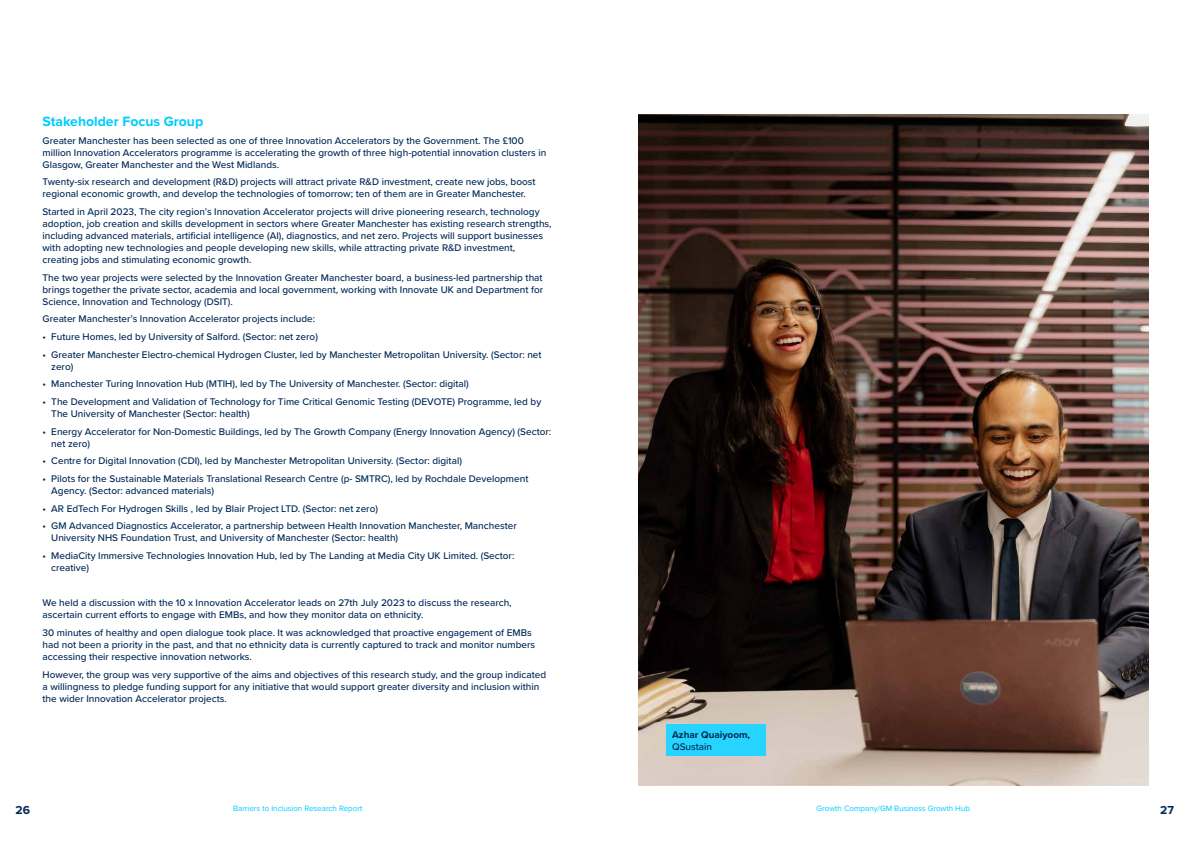
<style>
.page{position:relative;width:1191px;height:842px;background:#fff}
.page>*{position:absolute;margin:0;border:0;box-sizing:border-box;transform-origin:0 0}
.t1{font:700 14px "Proxima Nova";color:#0cf}
.t2{font:700 12px "Proxima Nova";color:#002856}
.t3{font:500 10px/12px "Proxima Nova";color:#002856}
.t4{font:700 10px "Proxima Nova";color:#002856}
.t5{font:8px "Proxima Nova";color:#0cf}
</style>
<div class="page">
<img style="left:638px;top:115px;width:510px;height:670px">
<div style="left:666px;top:724px;width:99px;height:32px;background:#26d4ff"></div>
<h1 class="t1" style="left:43px;top:111px;width:162px">Stakeholder Focus Group</h1>
<p class="t3" style="left:43px;top:134px;width:505px">Greater Manchester has been selected as one of three Innovation Accelerators by the Government. The £100 million Innovation Accelerators programme is accelerating the growth of three high-potential innovation clusters in<br>Glasgow, Greater Manchester and the West Midlands.</p>
<p class="t3" style="left:43px;top:175px;width:494px">Twenty-six research and development (R&amp;D) projects will attract private R&amp;D investment, create new jobs, boost regional economic growth, and develop the technologies of tomorrow; ten of them are in Greater Manchester.</p>
<p class="t3" style="left:43px;top:205px;width:510px">Started in April 2023, The city region’s Innovation Accelerator projects will drive pioneering research, technology adoption, job creation and skills development in sectors where Greater Manchester has existing research strengths, including advanced materials, artificial intelligence (AI), diagnostics, and net zero. Projects will support businesses with adopting new technologies and people developing new skills, while attracting private R&amp;D investment, creating jobs and stimulating economic growth.</p>
<p class="t3" style="left:43px;top:271px;width:502px;text-align:justify">The two year projects were selected by the Innovation Greater Manchester board, a business-led partnership that brings together the private sector, academia and local government, working with Innovate UK and Department for Science, Innovation and Technology (DSIT).</p>
<p class="t3" style="left:43px;top:312px;width:274px">Greater Manchester’s Innovation Accelerator projects include:</p>
<p class="t3" style="left:43px;top:330px;width:277px">• Future Homes, led by University of Salford. (Sector: net zero)</p>
<p class="t3" style="left:51px;top:348px;width:492px;text-indent:-9px">• Greater Manchester Electro-chemical Hydrogen Cluster, led by Manchester Metropolitan University. (Sector: net zero)</p>
<p class="t3" style="left:43px;top:378px;width:428px">• Manchester Turing Innovation Hub (MTIH), led by The University of Manchester. (Sector: digital)</p>
<p class="t3" style="left:51px;top:395px;width:491px;text-indent:-9px">• The Development and Validation of Technology for Time Critical Genomic Testing (DEVOTE) Programme, led by<br>The University of Manchester (Sector: health)</p>
<p class="t3" style="left:51px;top:425px;width:501px;text-indent:-9px">• Energy Accelerator for Non-Domestic Buildings, led by The Growth Company (Energy Innovation Agency) (Sector: net zero)</p>
<p class="t3" style="left:43px;top:455px;width:421px">• Centre for Digital Innovation (CDI), led by Manchester Metropolitan University. (Sector: digital)</p>
<p class="t3" style="left:51px;top:472px;width:478px;text-indent:-9px">• Pilots for the Sustainable Materials Translational Research Centre (p- SMTRC), led by Rochdale Development<br>Agency. (Sector: advanced materials)</p>
<p class="t3" style="left:43px;top:502px;width:337px">• AR EdTech For Hydrogen Skills , led by Blair Project LTD. (Sector: net zero)</p>
<p class="t3" style="left:51px;top:520px;width:467px;text-indent:-9px">• GM Advanced Diagnostics Accelerator, a partnership between Health Innovation Manchester, Manchester<br>University NHS Foundation Trust, and University of Manchester (Sector: health)</p>
<p class="t3" style="left:51px;top:549px;width:464px;text-indent:-9px">• MediaCity Immersive Technologies Innovation Hub, led by The Landing at Media City UK Limited. (Sector: creative)</p>
<p class="t3" style="left:43px;top:597px;width:470px">We held a discussion with the 10 x Innovation Accelerator leads on 27th July 2023 to discuss the research, ascertain current efforts to engage with EMBs, and how they monitor data on ethnicity.</p>
<p class="t3" style="left:43px;top:626px;width:494px">30 minutes of healthy and open dialogue took place. It was acknowledged that proactive engagement of EMBs had not been a priority in the past, and that no ethnicity data is currently captured to track and monitor numbers accessing their respective innovation networks.</p>
<p class="t3" style="left:43px;top:668px;width:505px">However, the group was very supportive of the aims and objectives of this research study, and the group indicated a willingness to pledge funding support for any initiative that would support greater diversity and inclusion within the wider Innovation Accelerator projects.</p>
<p class="t4" style="left:672px;top:727px;width:80px">Azhar Quaiyoom,</p>
<p class="t3" style="left:672px;top:740px;width:42px">QSustain</p>
<p class="t2" style="left:16px;top:801px;width:16px">26</p>
<p class="t5" style="left:233px;top:802px;width:131px">Barriers to Inclusion Research Report</p>
<p class="t5" style="left:816px;top:802px;width:155px">Growth Company/GM Business Growth Hub</p>
<p class="t2" style="left:1160px;top:801px;width:15px">27</p>
</div>
